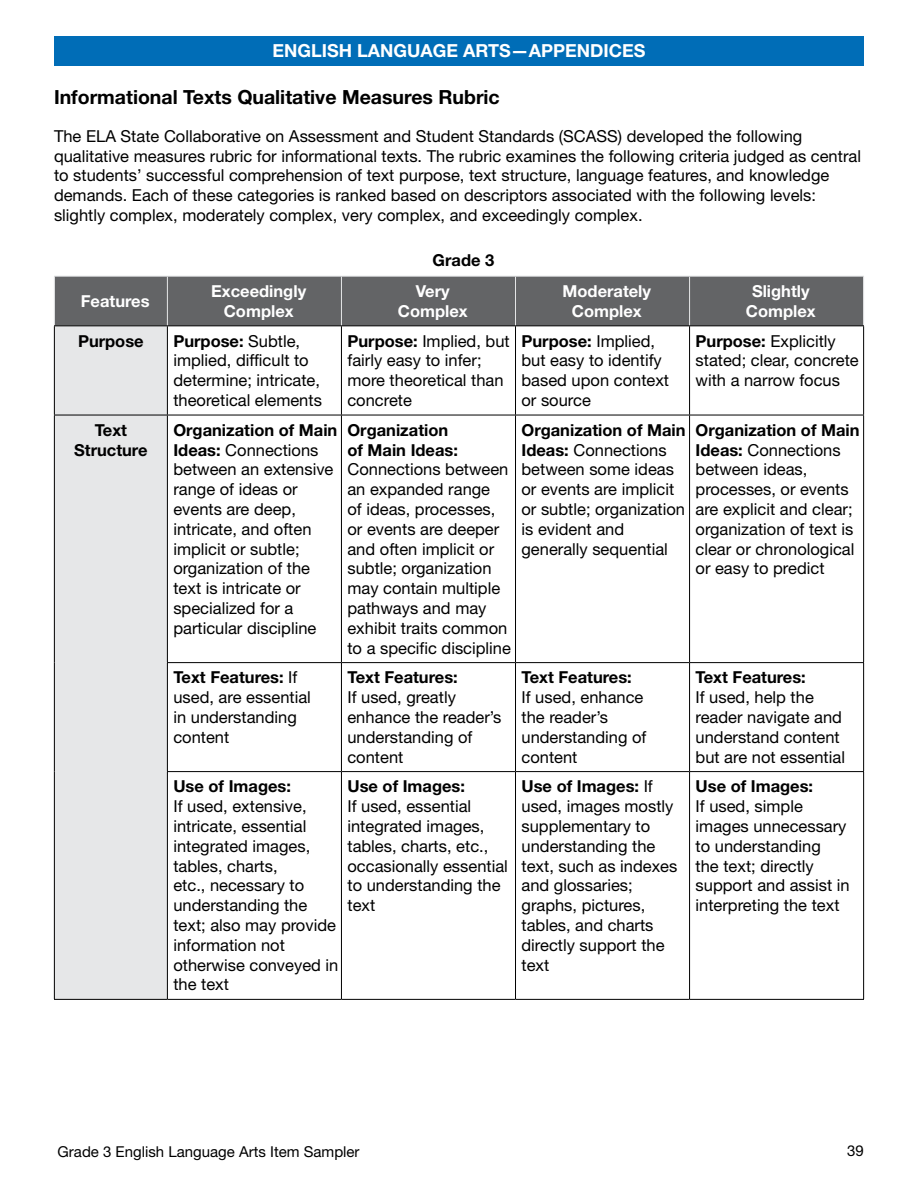
<style>
.page{position:relative;width:918px;height:1188px;background:#fff}
.page>*{position:absolute;margin:0;border:0;box-sizing:border-box;transform-origin:0 0}
.t1{font:700 19.5px "Helvetica Neue LT Std";color:#000}
.t2{font:700 18px "Helvetica Neue LT Std";color:#fff}
._05_Table_text_bulle{font:16.5px/19.8px "Helvetica Neue LT Std";color:#000}
._05_Table_HD_White_C{font:700 16.5px/19.8px "Helvetica Neue LT Std";color:#fff;text-align:center}
._05_Table_text_cente{font:700 16.5px/19.8px "Helvetica Neue LT Std";color:#000;text-align:center}
._05_Table_HD{font:700 16.5px "Helvetica Neue LT Std";color:#000}
.t3{font:15px "Helvetica Neue LT Std";color:#000}
.s1{font-weight:700}
</style>
<div class="page">
<div style="left:54px;top:36px;width:810px;height:30px;background:#006db7"></div>
<div style="left:55px;top:277px;width:808px;height:48px;background:#636466"></div>
<div style="left:55px;top:326px;width:112px;height:673px;background:#e6e7e8"></div>
<hr style="left:54px;top:276px;width:113px;height:1px;background:#e6e7e8">
<hr style="left:54px;top:277px;width:1px;height:48px;background:#e6e7e8">
<hr style="left:167px;top:276px;width:174px;height:1px;background:#e6e7e8">
<hr style="left:167px;top:277px;width:1px;height:48px;background:#e6e7e8">
<hr style="left:341px;top:276px;width:175px;height:1px;background:#e6e7e8">
<hr style="left:341px;top:277px;width:1px;height:48px;background:#e6e7e8">
<hr style="left:516px;top:276px;width:174px;height:1px;background:#e6e7e8">
<hr style="left:515px;top:277px;width:1px;height:48px;background:#e6e7e8">
<hr style="left:690px;top:276px;width:174px;height:1px;background:#e6e7e8">
<hr style="left:689px;top:277px;width:1px;height:48px;background:#e6e7e8">
<hr style="left:863px;top:277px;width:1px;height:48px;background:#e6e7e8">
<hr style="left:167px;top:325px;width:174px;height:1px;background:#000">
<hr style="left:341px;top:325px;width:175px;height:1px;background:#000">
<hr style="left:341px;top:326px;width:1px;height:89px;background:#000">
<hr style="left:516px;top:325px;width:174px;height:1px;background:#000">
<hr style="left:515px;top:326px;width:1px;height:89px;background:#000">
<hr style="left:690px;top:325px;width:174px;height:1px;background:#000">
<hr style="left:689px;top:326px;width:1px;height:89px;background:#000">
<hr style="left:863px;top:326px;width:1px;height:89px;background:#000">
<hr style="left:167px;top:415px;width:174px;height:1px;background:#000">
<hr style="left:341px;top:415px;width:175px;height:1px;background:#000">
<hr style="left:341px;top:415px;width:1px;height:247px;background:#000">
<hr style="left:516px;top:415px;width:174px;height:1px;background:#000">
<hr style="left:515px;top:415px;width:1px;height:247px;background:#000">
<hr style="left:690px;top:415px;width:174px;height:1px;background:#000">
<hr style="left:689px;top:415px;width:1px;height:247px;background:#000">
<hr style="left:863px;top:415px;width:1px;height:247px;background:#000">
<hr style="left:167px;top:662px;width:174px;height:1px;background:#000">
<hr style="left:341px;top:662px;width:175px;height:1px;background:#000">
<hr style="left:341px;top:663px;width:1px;height:108px;background:#000">
<hr style="left:516px;top:662px;width:174px;height:1px;background:#000">
<hr style="left:515px;top:663px;width:1px;height:108px;background:#000">
<hr style="left:690px;top:662px;width:174px;height:1px;background:#000">
<hr style="left:689px;top:663px;width:1px;height:108px;background:#000">
<hr style="left:863px;top:663px;width:1px;height:108px;background:#000">
<hr style="left:167px;top:771px;width:174px;height:1px;background:#000">
<hr style="left:341px;top:771px;width:175px;height:1px;background:#000">
<hr style="left:341px;top:772px;width:1px;height:227px;background:#000">
<hr style="left:516px;top:771px;width:174px;height:1px;background:#000">
<hr style="left:515px;top:772px;width:1px;height:227px;background:#000">
<hr style="left:690px;top:771px;width:174px;height:1px;background:#000">
<hr style="left:689px;top:772px;width:1px;height:227px;background:#000">
<hr style="left:863px;top:772px;width:1px;height:227px;background:#000">
<hr style="left:167px;top:999px;width:174px;height:1px;background:#000">
<hr style="left:341px;top:999px;width:175px;height:1px;background:#000">
<hr style="left:516px;top:999px;width:174px;height:1px;background:#000">
<hr style="left:690px;top:999px;width:174px;height:1px;background:#000">
<hr style="left:54px;top:325px;width:113px;height:1px;background:#000">
<hr style="left:54px;top:326px;width:1px;height:89px;background:#000">
<hr style="left:167px;top:326px;width:1px;height:89px;background:#000">
<hr style="left:54px;top:415px;width:113px;height:1px;background:#000">
<hr style="left:54px;top:415px;width:1px;height:248px;background:#000">
<hr style="left:167px;top:415px;width:1px;height:247px;background:#000">
<hr style="left:54px;top:663px;width:1px;height:109px;background:#000">
<hr style="left:167px;top:663px;width:1px;height:108px;background:#000">
<hr style="left:54px;top:772px;width:1px;height:227px;background:#000">
<hr style="left:167px;top:772px;width:1px;height:227px;background:#000">
<hr style="left:54px;top:999px;width:113px;height:1px;background:#000">
<p class="t2" style="left:272px;top:40px;width:375px">ENGLISH LANGUAGE ARTS—APPENDICES</p>
<h3 class="t1" style="left:54px;top:85px;width:447px">Informational Texts Qualitative Measures Rubric</h3>
<p class="_05_Table_text_bulle" style="left:54px;top:126px;width:809px">The ELA State Collaborative on Assessment and Student Standards (SCASS) developed the following qualitative measures rubric for informational texts. The rubric examines the following criteria judged as central to students’ successful comprehension of text purpose, text structure, language features, and knowledge demands. Each of these categories is ranked based on descriptors associated with the following levels: slightly complex, moderately complex, very complex, and exceedingly complex.</p>
<p class="_05_Table_HD" style="left:433px;top:250px;width:63px">Grade 3</p>
<p class="_05_Table_HD_White_C" style="left:81px;top:291px;width:70px">Features</p>
<p class="_05_Table_HD_White_C" style="left:211px;top:281px;width:96px">Exceedingly<br>Complex</p>
<p class="_05_Table_HD_White_C" style="left:398px;top:281px;width:71px">Very<br>Complex</p>
<p class="_05_Table_HD_White_C" style="left:563px;top:281px;width:90px">Moderately<br>Complex</p>
<p class="_05_Table_HD_White_C" style="left:746px;top:281px;width:71px">Slightly<br>Complex</p>
<p class="_05_Table_text_cente" style="left:78px;top:331px;width:67px">Purpose</p>
<p class="_05_Table_text_bulle" style="left:173px;top:330px;width:150px"><span class="s1">Purpose:</span> Subtle, implied, difficult to determine; intricate, theoretical elements</p>
<p class="_05_Table_text_bulle" style="left:347px;top:330px;width:164px"><span class="s1">Purpose:</span> Implied, but fairly easy to infer; more theoretical than concrete</p>
<p class="_05_Table_text_bulle" style="left:522px;top:330px;width:149px"><span class="s1">Purpose:</span> Implied, but easy to identify based upon context or source</p>
<p class="_05_Table_text_bulle" style="left:696px;top:330px;width:165px"><span class="s1">Purpose:</span> Explicitly stated; clear, concrete with a narrow focus</p>
<p class="_05_Table_text_cente" style="left:74px;top:420px;width:75px">Text<br>Structure</p>
<p class="_05_Table_text_bulle" style="left:173px;top:420px;width:166px"><span class="s1">Organization of Main<br>Ideas:</span> Connections between an extensive range of ideas or events are deep, intricate, and often implicit or subtle; organization of the text is intricate or specialized for a particular discipline</p>
<p class="_05_Table_text_bulle" style="left:347px;top:420px;width:165px"><span class="s1">Organization<br>of Main Ideas:<br></span>Connections between an expanded range<br>of ideas, processes, or events are deeper and often implicit or subtle; organization may contain multiple pathways and may exhibit traits common to a specific discipline</p>
<p class="_05_Table_text_bulle" style="left:522px;top:420px;width:166px"><span class="s1">Organization of Main<br>Ideas:</span> Connections between some ideas or events are implicit or subtle; organization is evident and generally sequential</p>
<p class="_05_Table_text_bulle" style="left:696px;top:420px;width:166px"><span class="s1">Organization of Main<br>Ideas:</span> Connections between ideas, processes, or events are explicit and clear; organization of text is clear or chronological or easy to predict</p>
<p class="_05_Table_text_bulle" style="left:173px;top:667px;width:139px"><span class="s1">Text Features:</span> If used, are essential in understanding content</p>
<p class="_05_Table_text_bulle" style="left:347px;top:667px;width:156px"><span class="s1">Text Features:<br></span>If used, greatly enhance the reader’s understanding of content</p>
<p class="_05_Table_text_bulle" style="left:522px;top:667px;width:127px"><span class="s1">Text Features:<br></span>If used, enhance the reader’s understanding of content</p>
<p class="_05_Table_text_bulle" style="left:696px;top:667px;width:151px"><span class="s1">Text Features:<br></span>If used, help the reader navigate and understand content but are not essential</p>
<p class="_05_Table_text_bulle" style="left:173px;top:776px;width:166px"><span class="s1">Use of Images:<br></span>If used, extensive, intricate, essential integrated images, tables, charts,<br>etc., necessary to understanding the text; also may provide information not otherwise conveyed in the text</p>
<p class="_05_Table_text_bulle" style="left:347px;top:776px;width:162px"><span class="s1">Use of Images:<br></span>If used, essential integrated images, tables, charts, etc., occasionally essential to understanding the text</p>
<p class="_05_Table_text_bulle" style="left:522px;top:776px;width:157px"><span class="s1">Use of Images:</span> If used, images mostly supplementary to understanding the text, such as indexes and glossaries; graphs, pictures, tables, and charts directly support the text</p>
<p class="_05_Table_text_bulle" style="left:696px;top:776px;width:156px"><span class="s1">Use of Images:<br></span>If used, simple images unnecessary to understanding<br>the text; directly support and assist in interpreting the text</p>
<p class="t3" style="left:58px;top:1142px;width:304px">Grade 3 English Language Arts Item Sampler</p>
<p class="t3" style="left:847px;top:1142px;width:18px">39</p>
</div>
